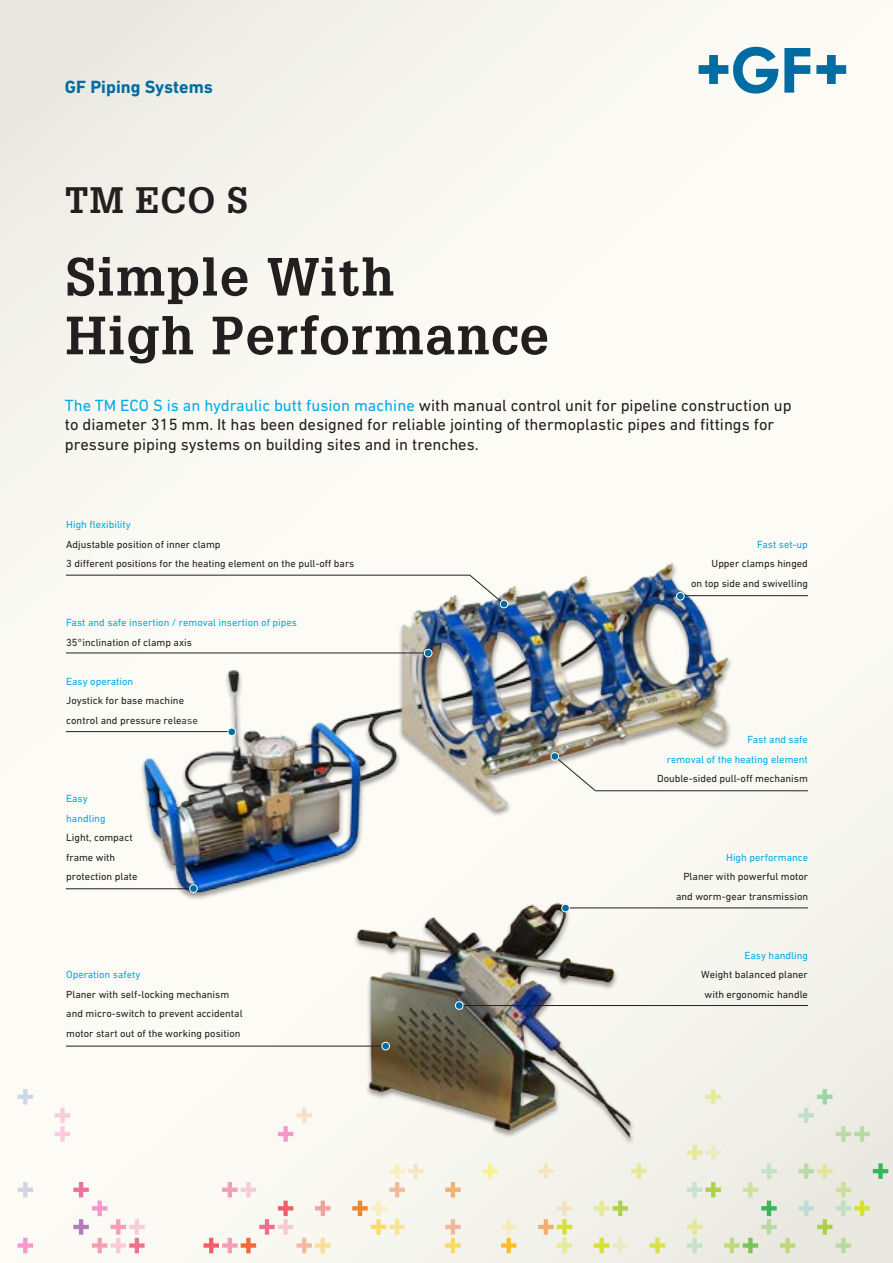
<style>
.page{position:relative;width:893px;height:1263px;background:#fff}
.page>*{position:absolute;margin:0;border:0;box-sizing:border-box;transform-origin:0 0}
.t1{font:700 52.5px/58.7px "Glypha LT Pro";letter-spacing:.025em;color:#231f20}
.t2{font:700 36px "Glypha LT Pro";color:#231f20}
.t3{font:700 18px "DIN Next W1 G";color:#006da2}
.t4{font:16.5px/19.5px "DIN Next W1 G";color:#231f20}
.t5{font:10.5px/19.5px "DIN Next W1 G";color:#231f20}
.t6{font:10.5px/19.5px "DIN Next W1 G";color:#00abe7}
.s1{color:#00abe7}
.s2{font-family:"DIN"}
</style>
<div class="page">
<div style="left:0;top:0;width:893px;height:1263px;background:linear-gradient(to right,#f5f5ee,#fbfaf4)"></div>
<svg style="left:699px;top:47px;width:79px;height:47px"></svg>
<svg style="left:784px;top:48px;width:26px;height:45px"></svg>
<svg style="left:816px;top:55px;width:30px;height:29px"></svg>
<svg style="left:18px;top:1089px;width:15px;height:15px"></svg>
<svg style="left:18px;top:1182px;width:15px;height:15px"></svg>
<svg style="left:18px;top:1238px;width:15px;height:15px"></svg>
<svg style="left:55px;top:1107px;width:15px;height:35px"></svg>
<svg style="left:73px;top:1182px;width:72px;height:71px"></svg>
<svg style="left:203px;top:1182px;width:128px;height:71px"></svg>
<svg style="left:352px;top:1163px;width:71px;height:72px"></svg>
<svg style="left:445px;top:1182px;width:16px;height:15px"></svg>
<svg style="left:445px;top:1219px;width:16px;height:34px"></svg>
<svg style="left:482px;top:1163px;width:16px;height:16px"></svg>
<svg style="left:501px;top:1219px;width:15px;height:34px"></svg>
<svg style="left:538px;top:1163px;width:16px;height:16px"></svg>
<svg style="left:538px;top:1200px;width:34px;height:53px;background:#efeacf"></svg>
<svg style="left:594px;top:1200px;width:34px;height:16px"></svg>
<svg style="left:594px;top:1238px;width:34px;height:15px"></svg>
<svg style="left:631px;top:1163px;width:16px;height:16px"></svg>
<svg style="left:650px;top:1238px;width:15px;height:15px"></svg>
<svg style="left:687px;top:1089px;width:201px;height:164px;background:#e5e9db"></svg>
<img style="left:98px;top:561px;width:681px;height:586px">
<hr style="left:66px;top:575px;width:404px;height:1px;background:#231f20">
<hr style="left:66px;top:653px;width:361px;height:1px;background:#231f20">
<svg style="left:423px;top:648px;width:10px;height:9px"></svg>
<hr style="left:66px;top:731px;width:166px;height:1px;background:#231f20">
<svg style="left:227px;top:727px;width:10px;height:9px"></svg>
<hr style="left:66px;top:888px;width:127px;height:1px;background:#231f20">
<svg style="left:188px;top:883px;width:11px;height:10px"></svg>
<hr style="left:66px;top:1046px;width:319px;height:1px;background:#231f20">
<svg style="left:381px;top:1041px;width:10px;height:9px"></svg>
<hr style="left:459px;top:1005px;width:349px;height:1px;background:#231f20">
<svg style="left:454px;top:1000px;width:10px;height:10px"></svg>
<hr style="left:566px;top:908px;width:242px;height:1px;background:#231f20">
<svg style="left:560px;top:903px;width:11px;height:9px"></svg>
<hr style="left:595px;top:790px;width:213px;height:1px;background:#231f20">
<hr style="left:680px;top:595px;width:128px;height:1px;background:#231f20">
<svg style="left:469px;top:575px;width:40px;height:33px"></svg>
<svg style="left:550px;top:751px;width:46px;height:40px"></svg>
<svg style="left:675px;top:591px;width:10px;height:9px"></svg>
<h3 class="t3" style="left:65px;top:76px;width:150px">GF Piping Systems</h3>
<h2 class="t2" style="left:65px;top:178px;width:184px">TM ECO S</h2>
<h1 class="t1" style="left:66px;top:246px;width:485px">Simple With<br>High Performance</h1>
<p class="t4" style="left:65px;top:395px;width:728px"><span class="s1">The TM ECO S is an hydraulic butt fusion machine</span> with manual control unit for pipeline construction up to diameter 315 mm. It has been designed for reliable jointing of thermoplastic pipes and fittings for pressure piping systems on building sites and in trenches.</p>
<p class="t6" style="left:66px;top:515px;width:66px">High flexibility</p>
<p class="t5" style="left:66px;top:534px;width:290px">Adjustable position of inner clamp<br>3 different positions for the heating element on the pull-off bars</p>
<p class="t6" style="left:66px;top:612px;width:232px">Fast and safe insertion / removal insertion of pipes</p>
<p class="t5" style="left:66px;top:632px;width:127px">35°inclination of clamp axis</p>
<p class="t6" style="left:66px;top:671px;width:69px">Easy operation</p>
<p class="t5" style="left:66px;top:691px;width:133px">Joystick for base machine control and pressure rele<span class="s2">ase</span></p>
<p class="t6" style="left:66px;top:788px;width:41px">Easy handling</p>
<p class="t5" style="left:66px;top:828px;width:73px">Light, compact frame with protection plate</p>
<p class="t6" style="left:66px;top:965px;width:76px">Operation safety</p>
<p class="t5" style="left:66px;top:984px;width:178px">Planer with self-locking mechanism and micro-switch to prevent accidental motor start out of the working position</p>
<p class="t6" style="left:757px;top:534px;width:52px">Fast set-up</p>
<p class="t5" style="left:691px;top:554px;width:118px;text-align:right">Upper clamps hinged<br>on top side and swivelling</p>
<p class="t6" style="left:667px;top:730px;width:143px;text-align:right">Fast and safe<br>removal of the heating element</p>
<p class="t5" style="left:657px;top:769px;width:152px">Double-sided pull-off mechanism</p>
<p class="t6" style="left:726px;top:847px;width:84px">High performance</p>
<p class="t5" style="left:676px;top:867px;width:134px;text-align:right">Planer with powerful motor and worm-gear transmission</p>
<p class="t6" style="left:745px;top:945px;width:65px">Easy handling</p>
<p class="t5" style="left:701px;top:965px;width:108px;text-align:center">Weight balanced planer with ergonomic handle</p>
</div>
